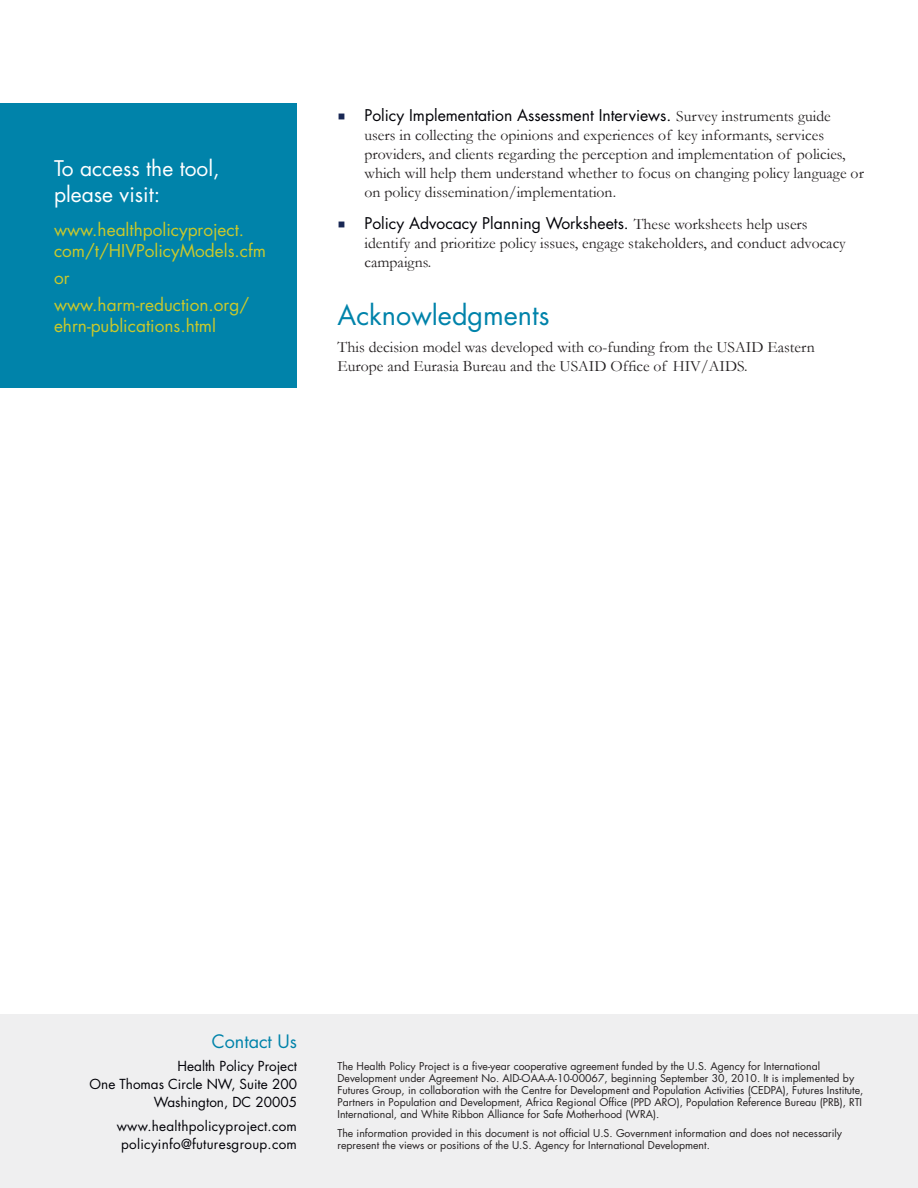
<style>
.page{position:relative;width:918px;height:1188px;background:#fff}
.page>*{position:absolute;margin:0;border:0;box-sizing:border-box;transform-origin:0 0}
.Heading_1{font:27px "Futura Std";color:#0083aa}
.t1{font:21px/25.2px "Futura Std";color:#fff}
.t2{font:18px "Futura Std";color:#0083aa}
.t3{font:17.25px/20.7px "Futura Std";color:#cbc92b}
.t4{font:15.75px/18.9px "Garamond";color:#231f20}
.t5{font:13.5px/18px "Futura Std";color:#000006;text-align:right}
.t6{font:13.5px "Futura Std";letter-spacing:.02em;color:#000006}
.t7{font:10.5px/12px "Futura Std";color:#231f20}
.s1{font-family:"Futura Std";color:#000006}
</style>
<div class="page">
<div style="left:0;top:1014px;width:918px;height:174px;background:#efeff0"></div>
<div style="left:0;top:104px;width:297px;height:284px;background:#0083aa"></div>
<p class="t1" style="left:54px;top:156px;width:167px">To access the tool, please visit:</p>
<p class="t3" style="left:54px;top:219px;width:214px">www.healthpolicyproject. com/t/HIVPolicyModels.cfm</p>
<p class="t3" style="left:54px;top:267px;width:17px">or</p>
<p class="t3" style="left:54px;top:295px;width:197px">www.harm-reduction.org/ ehrn-publications.html</p>
<p class="t4" style="left:364px;top:106px;width:501px"><span class="s1">Policy Implementation Assessment Interviews.</span> Survey instruments guide users in collecting the opinions and experiences of key informants, services providers, and clients regarding the perception and implementation of policies, which will help them understand whether to focus on changing policy language or on policy dissemination/implementation.</p>
<p class="t4" style="left:364px;top:214px;width:483px"><span class="s1">Policy Advocacy Planning Worksheets.</span> These worksheets help users identify and prioritize policy issues, engage stakeholders, and conduct advocacy campaigns.</p>
<p class="Heading_1" style="left:338px;top:298px;width:214px">Acknowledgments</p>
<p class="t4" style="left:338px;top:338px;width:479px">This decision model was developed with co-funding from the USAID Eastern<br>Europe and Eurasia Bureau and the USAID Office of HIV/AIDS.</p>
<p class="t2" style="left:212px;top:1030px;width:87px">Contact Us</p>
<p class="t5" style="left:90px;top:1057px;width:209px">Health Policy Project<br>One Thomas Circle NW, Suite 200<br>Washington, DC 20005</p>
<p class="t6" style="left:117px;top:1117px;width:182px">www.healthpolicyproject.com</p>
<p class="t6" style="left:121px;top:1135px;width:177px">policyinfo@futuresgroup.com</p>
<p class="t7" style="left:338px;top:1060px;width:528px">The Health Policy Project is a five-year cooperative agreement funded by the U.S. Agency for International Development under Agreement No. AID-OAA-A-10-00067, beginning September 30, 2010. It is implemented by Futures Group, in collaboration with the Centre for Development and Population Activities (CEDPA), Futures Institute, Partners in Population and Development, Africa Regional Office (PPD ARO), Population Reference Bureau (PRB), RTI International, and White Ribbon Alliance for Safe Motherhood (WRA).</p>
<p class="t7" style="left:338px;top:1127px;width:506px">The information provided in this document is not official U.S. Government information and does not necessarily represent the views or positions of the U.S. Agency for International Development.</p>
</div>
